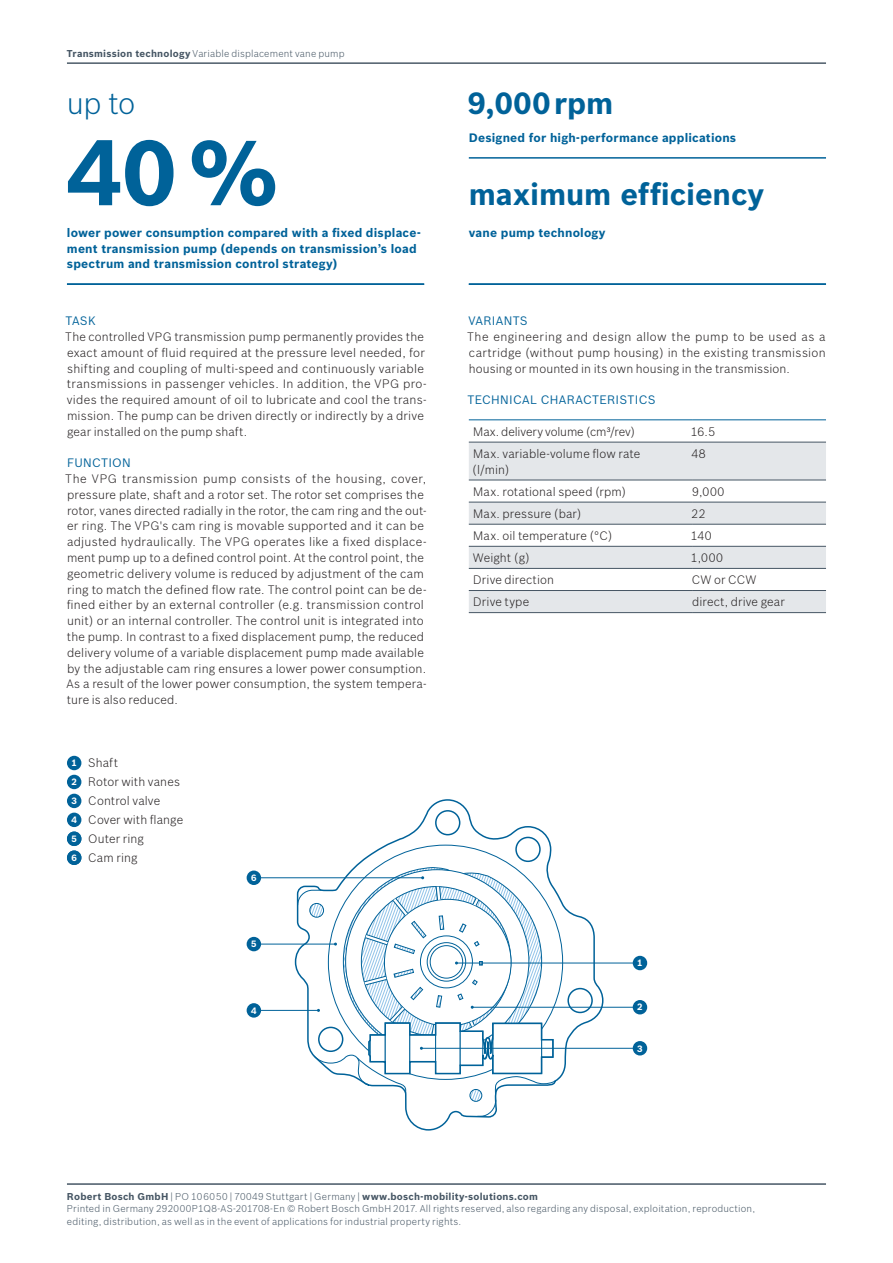
<style>
.page{position:relative;width:893px;height:1263px;background:#fff}
.page>*{position:absolute;margin:0;border:0;box-sizing:border-box;transform-origin:0 0}
.t1{font:700 90px "Bosch Sans";color:#006299}
.t2{font:700 30px "Bosch Sans";color:#006299}
.t3{font:300 30px "Bosch Sans";color:#006299}
.t4{font:300 12px/15.8px "Bosch Sans";letter-spacing:.015em;color:#231f20}
.t5{font:700 12px/15.8px "Bosch Sans";letter-spacing:.015em;color:#006299}
.t6{font:12px "Bosch Sans";letter-spacing:.025em;color:#006299}
.t7{font:300 12px "Bosch Sans";letter-spacing:-.01em;color:#231f20}
.t8{font:300 9.75px/12.6px "Bosch Sans";letter-spacing:.02em;color:#465664}
.t9{font:700 9px/18.9px "Bosch Sans";color:#fff;text-align:justify}
.s1{font-weight:700}
</style>
<div class="page">
<svg style="left:294px;top:799px;width:310px;height:332px"></svg>
<div style="left:67px;top:756px;width:14px;height:14px;background:#006299;border-radius:50%"></div>
<div style="left:67px;top:775px;width:14px;height:14px;background:#006299;border-radius:50%"></div>
<div style="left:67px;top:794px;width:14px;height:14px;background:#006299;border-radius:50%"></div>
<div style="left:67px;top:813px;width:14px;height:14px;background:#006299;border-radius:50%"></div>
<div style="left:67px;top:831px;width:14px;height:15px;background:#006299;border-radius:50%"></div>
<div style="left:67px;top:850px;width:14px;height:15px;background:#006299;border-radius:50%"></div>
<hr style="left:67px;top:1184px;width:759px;height:1px;background:#465664">
<hr style="left:67px;top:63px;width:759px;height:1px;background:#465664">
<svg style="left:469px;top:443px;width:357px;height:169px;fill:#e4e7ea"></svg>
<hr style="left:469px;top:419px;width:223px;height:1px;background:#006299">
<hr style="left:692px;top:419px;width:134px;height:1px;background:#006299">
<hr style="left:469px;top:442px;width:223px;height:1px;background:#465664">
<hr style="left:692px;top:442px;width:134px;height:1px;background:#465664">
<hr style="left:469px;top:480px;width:223px;height:1px;background:#465664">
<hr style="left:692px;top:480px;width:134px;height:1px;background:#465664">
<hr style="left:469px;top:502px;width:223px;height:1px;background:#465664">
<hr style="left:692px;top:502px;width:134px;height:1px;background:#465664">
<hr style="left:469px;top:524px;width:223px;height:1px;background:#465664">
<hr style="left:692px;top:524px;width:134px;height:1px;background:#465664">
<hr style="left:469px;top:546px;width:223px;height:1px;background:#465664">
<hr style="left:692px;top:546px;width:134px;height:1px;background:#465664">
<hr style="left:469px;top:568px;width:223px;height:1px;background:#465664">
<hr style="left:692px;top:568px;width:134px;height:1px;background:#465664">
<hr style="left:469px;top:590px;width:223px;height:1px;background:#465664">
<hr style="left:692px;top:590px;width:134px;height:1px;background:#465664">
<hr style="left:469px;top:612px;width:223px;height:1px;background:#465664">
<hr style="left:692px;top:612px;width:134px;height:1px;background:#465664">
<hr style="left:67px;top:283px;width:357px;height:2px;background:#006299">
<hr style="left:469px;top:283px;width:357px;height:2px;background:#006299">
<hr style="left:469px;top:157px;width:357px;height:2px;background:#006299">
<hr style="left:260px;top:877px;width:163px;height:1px;background:#006299">
<hr style="left:456px;top:963px;width:179px;height:1px;background:#006299">
<hr style="left:472px;top:1007px;width:163px;height:1px;background:#006299">
<hr style="left:259px;top:1010px;width:59px;height:1px;background:#006299">
<div style="left:247px;top:870px;width:14px;height:15px;background:#006299;border-radius:50%"></div>
<div style="left:247px;top:1003px;width:14px;height:14px;background:#006299;border-radius:50%"></div>
<div style="left:633px;top:1000px;width:14px;height:14px;background:#006299;border-radius:50%"></div>
<div style="left:633px;top:956px;width:14px;height:14px;background:#006299;border-radius:50%"></div>
<hr style="left:260px;top:944px;width:75px;height:1px;background:#006299">
<div style="left:247px;top:937px;width:14px;height:14px;background:#006299;border-radius:50%"></div>
<hr style="left:421px;top:1048px;width:214px;height:1px;background:#006299">
<svg style="left:297px;top:867px;width:258px;height:250px"></svg>
<div style="left:633px;top:1041px;width:14px;height:14px;background:#006299;border-radius:50%"></div>
<p class="t8" style="left:67px;top:47px;width:279px"><span class="s1">Transmission technology</span> Variable displacement vane pump</p>
<h2 class="t3" style="left:67px;top:84px;width:70px">up to</h2>
<h1 class="t1" style="left:67px;top:117px;width:214px">40%</h1>
<p class="t5" style="left:67px;top:225px;width:355px">lower power consumption compared with a fixed displace&shy;ment transmission pump (depends on transmission’s load spectrum and transmission control strategy)</p>
<p class="t6" style="left:66px;top:313px;width:32px">TASK</p>
<p class="t4" style="left:65px;top:329px;width:363px">The controlled VPG transmission pump permanently provides the exact amount of fluid required at the pressure level needed, for shifting and coupling of multi-speed and continuously variable transmissions in passenger vehicles. In addition, the VPG pro&shy;vides the required amount of oil to lubricate and cool the trans&shy;mission. The pump can be driven directly or indirectly by a drive gear installed on the pump shaft.</p>
<p class="t6" style="left:67px;top:455px;width:65px">FUNCTION</p>
<p class="t4" style="left:65px;top:471px;width:363px">The VPG transmission pump consists of the housing, cover, pressure plate, shaft and a rotor set. The rotor set comprises the rotor, vanes directed radially in the rotor, the cam ring and the out&shy;er ring. The VPG's cam ring is movable supported and it can be adjusted hydraulically. The VPG operates like a fixed displace&shy;ment pump up to a defined control point. At the control point, the geometric delivery volume is reduced by adjustment of the cam ring to match the defined flow rate. The control point can be de&shy;fined either by an external controller (e.g. transmission control unit) or an internal controller. The control unit is integrated into the pump. In contrast to a fixed displacement pump, the reduced delivery volume of a variable displacement pump made available by the adjustable cam ring ensures a lower power consumption.<br>As a result of the lower power consumption, the system tempera&shy;ture is also reduced.</p>
<p class="t9" style="left:71px;top:753px;width:7px">1<br>2<br>3<br>4<br>5<br>56</p>
<p class="t4" style="left:88px;top:753px;width:97px;line-height:18.9px">Shaft<br>Rotor with vanes<br>Control valve<br>Cover with flange<br>Outer ring<br>Cam ring</p>
<p class="t9" style="left:251px;top:868px;width:7px">6</p>
<p class="t9" style="left:251px;top:935px;width:7px">5</p>
<h2 class="t2" style="left:468px;top:84px;width:147px">9,000rpm</h2>
<p class="t5" style="left:469px;top:130px;width:269px">Designed for high-performance applications</p>
<h2 class="t2" style="left:469px;top:176px;width:297px">maximum efficiency</h2>
<p class="t5" style="left:469px;top:225px;width:138px">vane pump technology</p>
<p class="t6" style="left:468px;top:313px;width:61px">VARIANTS</p>
<p class="t4" style="left:467px;top:329px;width:360px;text-align:justify">The engineering and design allow the pump to be used as a cartridge (without pump housing) in the existing transmission housing or mounted in its own housing in the transmission.</p>
<p class="t6" style="left:467px;top:392px;width:190px">TECHNICAL CHARACTERISTICS</p>
<p class="t7" style="left:473px;top:424px;width:164px">Max. delivery volume (cm³/rev)</p>
<p class="t4" style="left:691px;top:423px;width:26px">16.5</p>
<p class="t4" style="left:472px;top:445px;width:169px">Max. variable-volume flow rate (l/min)</p>
<p class="t4" style="left:691px;top:445px;width:16px">48</p>
<p class="t4" style="left:473px;top:483px;width:155px">Max. rotational speed (rpm)</p>
<p class="t4" style="left:692px;top:483px;width:34px">9,000</p>
<p class="t4" style="left:473px;top:505px;width:110px">Max. pressure (bar)</p>
<p class="t4" style="left:692px;top:505px;width:15px">22</p>
<p class="t4" style="left:473px;top:527px;width:141px">Max. oil temperature (°C)</p>
<p class="t4" style="left:691px;top:527px;width:22px">140</p>
<p class="t4" style="left:473px;top:550px;width:59px">Weight (g)</p>
<p class="t4" style="left:691px;top:550px;width:34px">1,000</p>
<p class="t4" style="left:473px;top:572px;width:82px">Drive direction</p>
<p class="t4" style="left:692px;top:572px;width:66px">CW or CCW</p>
<p class="t4" style="left:473px;top:594px;width:58px">Drive type</p>
<p class="t4" style="left:692px;top:594px;width:94px">direct, drive gear</p>
<p class="t9" style="left:637px;top:953px;width:7px">1</p>
<p class="t9" style="left:251px;top:1001px;width:7px">4</p>
<p class="t9" style="left:637px;top:998px;width:7px">2</p>
<p class="t9" style="left:637px;top:1039px;width:7px">3</p>
<p class="t8" style="left:67px;top:1190px;width:690px"><span class="s1">Robert Bosch GmbH</span> | PO 106050 | 70049 Stuttgart | Germany | <span class="s1">www.bosch-mobility-solutions.com<br></span>Printed in Germany 292000P1Q8-AS-201708-En © Robert Bosch GmbH 2017. All rights reserved, also regarding any disposal, exploitation, reproduction, editing, distribution, as well as in the event of applications for industrial property rights.</p>
</div>
